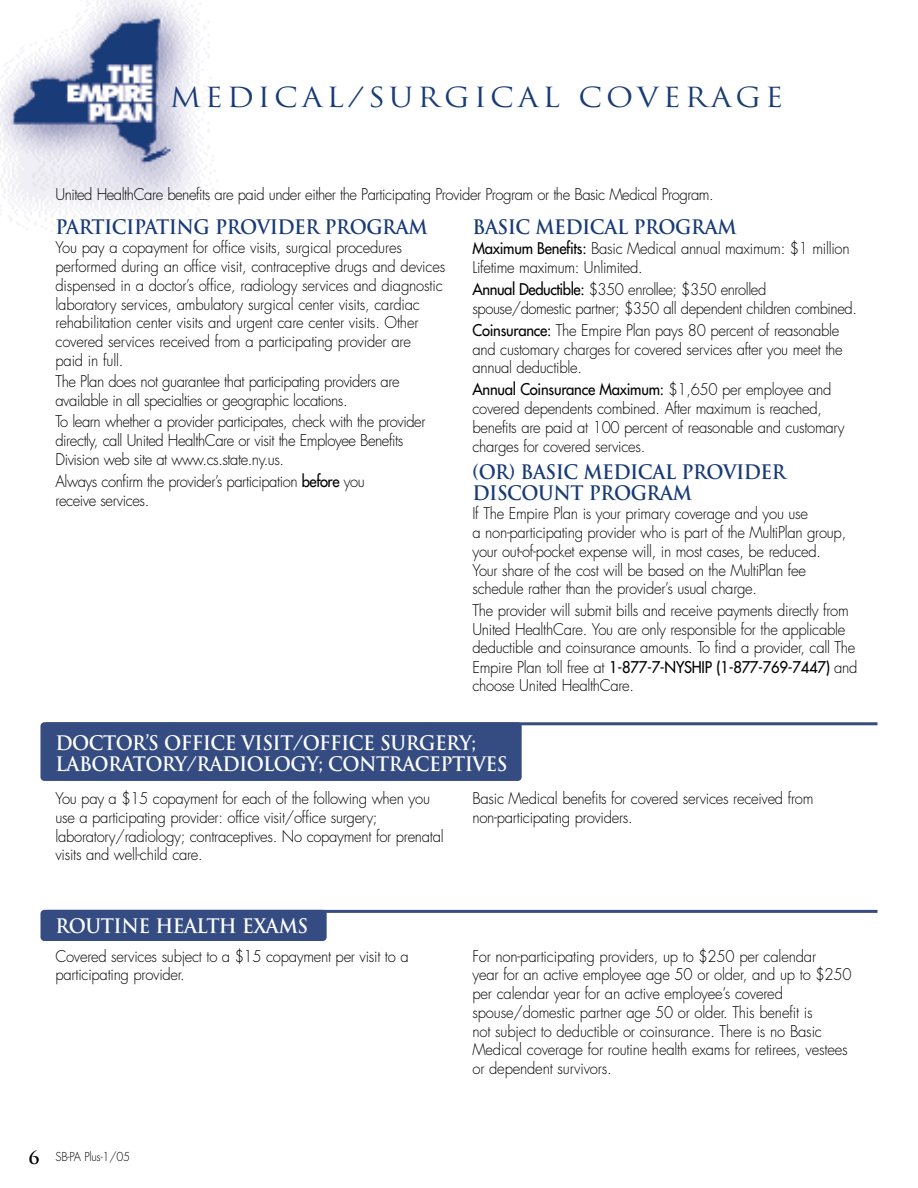
<style>
.page{position:relative;width:918px;height:1188px;background:#fff}
.page>*{position:absolute;margin:0;border:0;box-sizing:border-box;transform-origin:0 0}
.t1{font:27px "Trajan";letter-spacing:.13em;color:#193b77;scale:1.1 1}
.t2{font:700 19.5px/21px "Trajan";letter-spacing:-.025em;color:#fff;scale:.95 1}
.t3{font:700 19.5px/21px "Trajan";letter-spacing:-.025em;color:#193b77;scale:.95 1}
.t4{font:300 15.75px/18.8px "Futura";letter-spacing:-.02em;color:#000;scale:.94 1}
.t5{font:300 12px "Futura";letter-spacing:-.02em;color:#000;scale:.94 1}
.s1{font-weight:400}
.s2{font-family:"Trajan";font-weight:700;font-size:18px}
</style>
<div class="page">
<hr style="left:46px;top:722px;width:832px;height:3px;background:#354c83">
<div style="left:40px;top:722px;width:482px;height:59px;background:#354c83;border-radius:4px"></div>
<hr style="left:46px;top:910px;width:832px;height:3px;background:#354c83">
<div style="left:40px;top:910px;width:287px;height:31px;background:#354c83;border-radius:4px"></div>
<img style="left:0;top:0;width:218px;height:233px">
<h1 class="t1" style="left:170px;top:82px;width:559px">MEDICAL/SURGICAL COVERAGE</h1>
<p class="t4" style="left:55px;top:187px;width:702px">United HealthCare benefits are paid under either the Participating Provider Program or the Basic Medical Program.</p>
<p class="t3" style="left:56px;top:217px;width:394px">PARTICIPATING PROVIDER PROGRAM</p>
<p class="t4" style="left:55px;top:240px;width:416px">You pay a copayment for office visits, surgical procedures performed during an office visit, contraceptive drugs and devices dispensed in a doctor’s office, radiology services and diagnostic laboratory services, ambulatory surgical center visits, cardiac rehabilitation center visits and urgent care center visits. Other covered services received from a participating provider are<br>paid in full.</p>
<p class="t4" style="left:55px;top:374px;width:368px">The Plan does not guarantee that participating providers are available in all specialties or geographic locations.</p>
<p class="t4" style="left:55px;top:414px;width:395px">To learn whether a provider participates, check with the provider directly, call United HealthCare or visit the Employee Benefits<br>Division web site at www.cs.state.ny.us.</p>
<p class="t4" style="left:55px;top:473px;width:330px">Always confirm the provider’s participation <span class="s1">before</span> you receive services.</p>
<p class="t3" style="left:472px;top:217px;width:280px">BASIC MEDICAL PROGRAM</p>
<p class="t4" style="left:472px;top:240px;width:403px"><span class="s1">Maximum Benefits:</span> Basic Medical annual maximum: $1 million<br>Lifetime maximum: Unlimited.</p>
<p class="t4" style="left:472px;top:281px;width:410px"><span class="s1">Annual Deductible:</span> $350 enrollee; $350 enrolled spouse/domestic partner; $350 all dependent children combined.</p>
<p class="t4" style="left:472px;top:322px;width:395px"><span class="s1">Coinsurance:</span> The Empire Plan pays 80 percent of reasonable and customary charges for covered services after you meet the annual deductible.</p>
<p class="t4" style="left:472px;top:382px;width:397px"><span class="s1">Annual Coinsurance Maximum:</span> $1,650 per employee and covered dependents combined. After maximum is reached, benefits are paid at 100 percent of reasonable and customary charges for covered services.</p>
<p class="t3" style="left:472px;top:462px;width:331px">(OR) BASIC MEDICAL PROVIDER<br>DISCOUNT PROGRAM</p>
<p class="t4" style="left:472px;top:506px;width:399px">If The Empire Plan is your primary coverage and you use<br>a non-participating provider who is part of the MultiPlan group, your out-of-pocket expense will, in most cases, be reduced.<br>Your share of the cost will be based on the MultiPlan fee schedule rather than the provider’s usual charge.</p>
<p class="t4" style="left:472px;top:602px;width:411px">The provider will submit bills and receive payments directly from United HealthCare. You are only responsible for the applicable deductible and coinsurance amounts. To find a provider, call The Empire Plan toll free at <span class="s1">1-877-7-NYSHIP (1-877-769-7447)</span> and choose United HealthCare.</p>
<p class="t2" style="left:55px;top:733px;width:477px">DOCTOR’S OFFICE VISIT/OFFICE SURGERY;<br>LABORATORY/RADIOLOGY; CONTRACEPTIVES</p>
<p class="t4" style="left:56px;top:790px;width:415px">You pay a $15 copayment for each of the following when you use a participating provider: office visit/office surgery; laboratory/radiology; contraceptives. No copayment for prenatal visits and well-child care.</p>
<p class="t4" style="left:473px;top:790px;width:364px">Basic Medical benefits for covered services received from non-participating providers.</p>
<p class="t2" style="left:56px;top:916px;width:268px">ROUTINE HEALTH EXAMS</p>
<p class="t4" style="left:56px;top:948px;width:377px">Covered services subject to a $15 copayment per visit to a participating provider.</p>
<p class="t4" style="left:473px;top:948px;width:405px">For non-participating providers, up to $250 per calendar<br>year for an active employee age 50 or older, and up to $250 per calendar year for an active employee’s covered spouse/domestic partner age 50 or older. This benefit is<br>not subject to deductible or coinsurance. There is no Basic Medical coverage for routine health exams for retirees, vestees or dependent survivors.</p>
<p class="t5" style="left:28px;top:1152px;width:110px"><span class="s2">6</span> SB-PA Plus-1/05</p>
</div>
